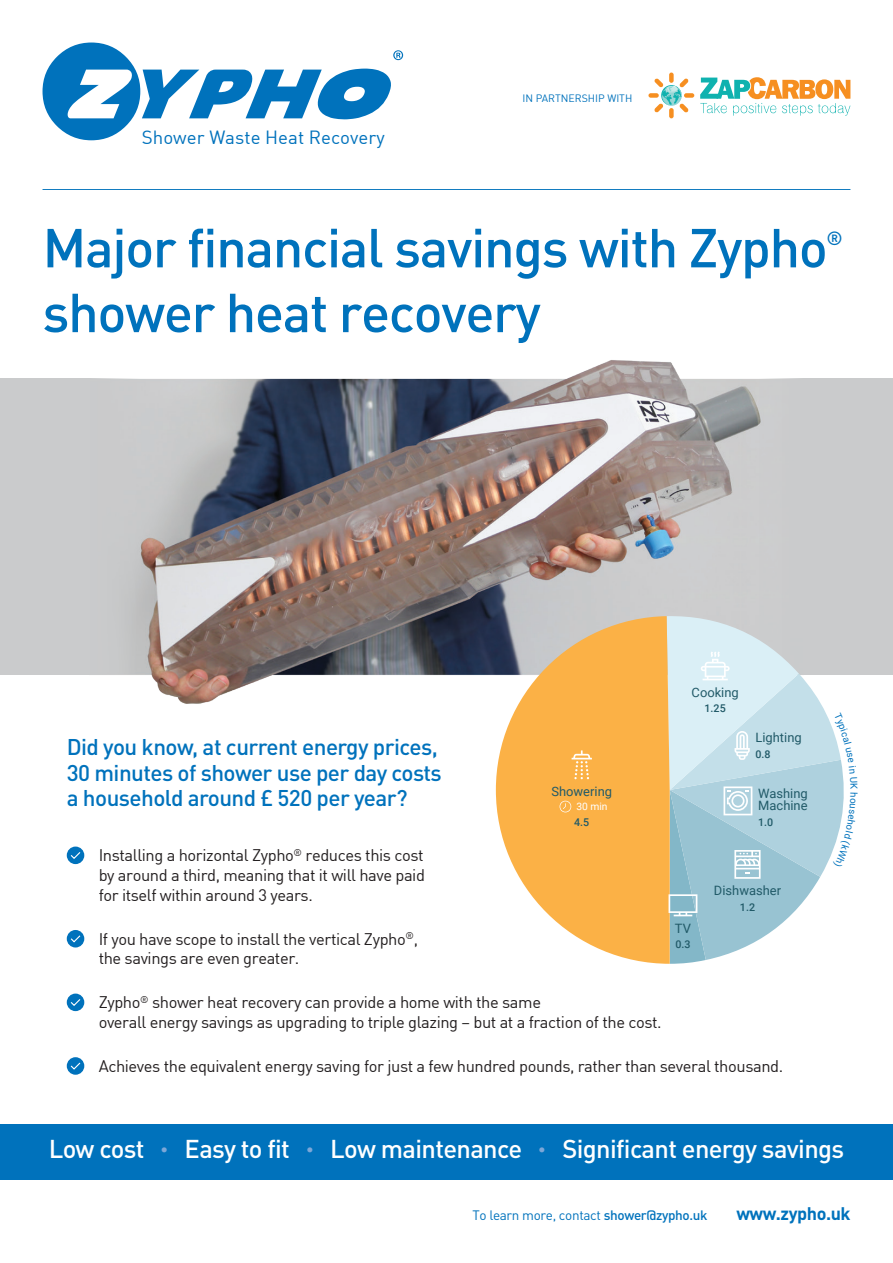
<style>
.page{position:relative;width:893px;height:1263px;background:#fff}
.page>*{position:absolute;margin:0;border:0;box-sizing:border-box;transform-origin:0 0}
.t1{font:500 54px "DIN Pro";letter-spacing:-.025em;color:#0072bc}
.t2{font:500 25.5px "DIN Pro";letter-spacing:-.025em;color:#fff}
.t3{font:500 22.5px/25.5px "DIN Pro";letter-spacing:-.025em;color:#0072bc}
.t4{font:500 18.9px "DIN Pro";color:#0072bc}
.t5{font:18.75px "DIN";color:#0072bc}
.t6{font:700 18px "DIN Pro";letter-spacing:-.025em;color:#0072bc}
.t7{font:16.5px/19.8px "DIN";letter-spacing:-.025em;color:#231f20}
.t8{font:13.5px "DIN Pro";letter-spacing:-.025em;color:#0072bc}
.t9{font:12.9px/12.5px "Roboto";color:#215a68}
.t10{font:500 10.65px "Roboto";color:#215a68}
.t11{font:10.5px "DIN";color:#0072bc}
.t12{font:10.2px "Roboto";color:#fff}
.s1{font-family:"DIN";font-weight:300;font-size:15.3px;color:#7ca7d8}
.s2{font-weight:500}
</style>
<div class="page">
<img style="left:90px;top:360px;width:713px;height:344px">
<div style="left:803px;top:379px;width:90px;height:296px;background:#cacbcc"></div>
<div style="left:759px;top:379px;width:44px;height:296px;background:#cbcccd"></div>
<div style="left:0;top:1124px;width:893px;height:56px;background:#0072bc"></div>
<hr style="left:43px;top:189px;width:807px;height:1px;background:#0072bc">
<svg style="left:496px;top:616px;width:171px;height:348px;background:#f4bb68"></svg>
<svg style="left:560px;top:801px;width:11px;height:11px"></svg>
<svg style="left:572px;top:750px;width:20px;height:29px"></svg>
<svg style="left:700px;top:77px;width:150px;height:39px"></svg>
<div style="left:648px;top:93px;width:11px;height:5px;background:#f68f21;border-radius:2px"></div>
<div style="left:684px;top:93px;width:10px;height:5px;background:#f68f21;border-radius:2px"></div>
<div style="left:669px;top:108px;width:5px;height:10px;background:#f68f21;border-radius:2px"></div>
<div style="left:669px;top:73px;width:5px;height:10px;background:#f68f21;border-radius:2px"></div>
<svg style="left:654px;top:78px;width:34px;height:35px"></svg>
<svg style="left:43px;top:43px;width:360px;height:97px"></svg>
<div style="left:0;top:379px;width:90px;height:296px;background:#cacbcc"></div>
<div style="left:90px;top:379px;width:49px;height:296px;background:#c9cacb"></div>
<div style="left:67px;top:846px;width:17px;height:18px;background:#0072bc;border-radius:50%"></div>
<svg style="left:70px;top:852px;width:11px;height:7px"></svg>
<div style="left:67px;top:930px;width:17px;height:17px;background:#0072bc;border-radius:50%"></div>
<svg style="left:70px;top:935px;width:11px;height:8px"></svg>
<div style="left:67px;top:993px;width:17px;height:18px;background:#0072bc;border-radius:50%"></div>
<svg style="left:70px;top:999px;width:11px;height:7px"></svg>
<div style="left:67px;top:1057px;width:17px;height:18px;background:#0072bc;border-radius:50%"></div>
<svg style="left:70px;top:1062px;width:11px;height:8px"></svg>
<svg style="left:667px;top:615px;width:177px;height:349px"></svg>
<p class="t5" style="left:142px;top:126px;width:244px">Shower Waste Heat Recovery</p>
<p class="t11" style="left:522px;top:92px;width:111px">IN PARTNERSHIP WITH</p>
<h1 class="t1" style="left:43px;top:204px;width:787px">Major financial savings with Zypho</h1>
<p class="t4" style="left:826px;top:222px;width:18px">®</p>
<h1 class="t1" style="left:42px;top:269px;width:500px">shower heat recovery</h1>
<p class="t9" style="left:692px;top:685px;width:49px">Cooking</p>
<p class="t10" style="left:705px;top:701px;width:23px">1.25</p>
<p class="t9" style="left:755px;top:731px;width:48px">Lighting</p>
<p class="t10" style="left:755px;top:746px;width:17px">0.8</p>
<p class="t9" style="left:758px;top:786px;width:51px">Washing<br>Machine</p>
<p class="t10" style="left:758px;top:814px;width:17px">1.0</p>
<h3 class="t3" style="left:67px;top:732px;width:377px">Did you know, at current energy prices,<br>30 minutes of shower use per day costs a household around £ 520 per year?</h3>
<p class="t7" style="left:99px;top:845px;width:328px;text-align:justify">Installing a horizontal Zypho<sup>®</sup> reduces this cost by around a third, meaning that it will have paid for itself within around 3 years.</p>
<p class="t7" style="left:99px;top:928px;width:321px">If you have scope to install the vertical Zypho<sup>®</sup>, the savings are even greater.</p>
<p class="t7" style="left:99px;top:992px;width:564px">Zypho<sup>®</sup> shower heat recovery can provide a home with the same<br>overall energy savings as upgrading to triple glazing – but at a fraction of the cost.</p>
<p class="t7" style="left:99px;top:1056px;width:686px">Achieves the equivalent energy saving for just a few hundred pounds, rather than several thousand.</p>
<p class="t9" style="left:551px;top:784px;width:62px">Showering</p>
<p class="t10" style="left:574px;top:814px;width:17px">4.5</p>
<p class="t12" style="left:576px;top:799px;width:33px">30 min</p>
<p class="t9" style="left:714px;top:884px;width:69px">Dishwasher</p>
<p class="t10" style="left:740px;top:899px;width:17px">1.2</p>
<p class="t9" style="left:675px;top:921px;width:18px">TV</p>
<p class="t10" style="left:675px;top:937px;width:17px">0.3</p>
<h2 class="t2" style="left:49px;top:1128px;width:797px">Low cost <span class="s1">•</span> Easy to fit <span class="s1">•</span> Low maintenance <span class="s1">•</span> Significant energy savings</h2>
<p class="t8" style="left:472px;top:1205px;width:237px">To learn more, contact <span class="s2">shower@zypho.uk</span></p>
<p class="t6" style="left:736px;top:1199px;width:116px">www.zypho.uk</p>
</div>
